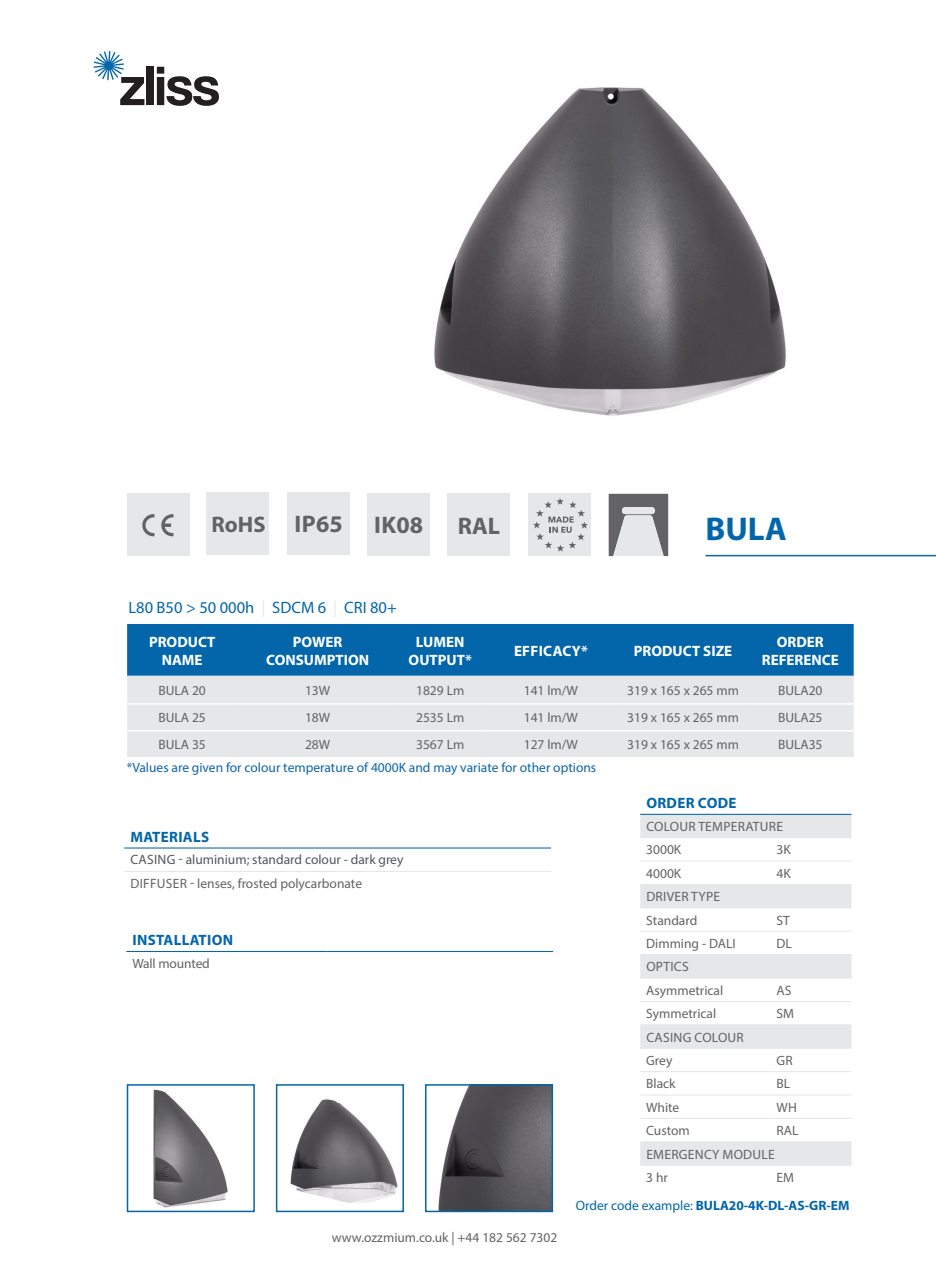
<style>
.page{position:relative;width:936px;height:1263px;background:#fff}
.page>*{position:absolute;margin:0;border:0;box-sizing:border-box;transform-origin:0 0}
.t1{font:700 33px "Myriad Pro";color:#0366aa}
.t2{font:700 24px "Myriad Pro";letter-spacing:.01em;color:#636366}
.t3{font:700 22.5px "Myriad Pro";color:#636366}
.t4{font:16.5px "Myriad Pro";color:#0366aa}
.t5{font:700 15px/18px "Myriad Pro";color:#fff;text-align:center}
.t6{font:700 15px "Myriad Pro";letter-spacing:.02em;color:#0366aa}
.t7{font:700 15px "Myriad Pro";letter-spacing:.02em;color:#fff}
.t8{font:13.5px "Myriad Pro";color:#636366}
.t9{font:13.5px "Myriad Pro";color:#0e66a9}
.t10{font:13.5px "Myriad Pro";letter-spacing:.02em;color:#636366}
.t11{font:13.5px "Myriad Pro";color:#525658}
.t12{font:700 13.5px "Myriad Pro";color:#0366aa}
.s1{color:#e6e7e9}
.s2{font-weight:400}
</style>
<div class="page">
<img style="left:290px;top:1099px;width:108px;height:104px">
<svg style="left:640px;top:815px;width:211px;height:349px"></svg>
<hr style="left:640px;top:814px;width:130px;height:1px;background:#0366aa">
<hr style="left:770px;top:814px;width:81px;height:1px;background:#0366aa">
<hr style="left:640px;top:837px;width:130px;height:1px;background:#e6e7e9">
<hr style="left:770px;top:837px;width:81px;height:1px;background:#e6e7e9">
<hr style="left:640px;top:860px;width:130px;height:2px;background:#e6e7e9">
<hr style="left:770px;top:860px;width:81px;height:2px;background:#e6e7e9">
<hr style="left:640px;top:884px;width:130px;height:1px;background:#e6e7e9">
<hr style="left:640px;top:954px;width:130px;height:1px;background:#e6e7e9">
<hr style="left:770px;top:884px;width:81px;height:1px;background:#e6e7e9">
<hr style="left:770px;top:954px;width:81px;height:1px;background:#e6e7e9">
<hr style="left:640px;top:907px;width:130px;height:1px;background:#e6e7e9">
<hr style="left:770px;top:907px;width:81px;height:1px;background:#e6e7e9">
<hr style="left:640px;top:977px;width:130px;height:1px;background:#e6e7e9">
<hr style="left:770px;top:977px;width:81px;height:1px;background:#e6e7e9">
<hr style="left:640px;top:1001px;width:130px;height:1px;background:#e6e7e9">
<hr style="left:770px;top:1001px;width:81px;height:1px;background:#e6e7e9">
<hr style="left:640px;top:931px;width:130px;height:1px;background:#e6e7e9">
<hr style="left:770px;top:931px;width:81px;height:1px;background:#e6e7e9">
<hr style="left:640px;top:1024px;width:130px;height:1px;background:#e6e7e9">
<hr style="left:770px;top:1024px;width:81px;height:1px;background:#e6e7e9">
<hr style="left:640px;top:1048px;width:130px;height:1px;background:#e6e7e9">
<hr style="left:770px;top:1048px;width:81px;height:1px;background:#e6e7e9">
<hr style="left:640px;top:1071px;width:130px;height:1px;background:#e6e7e9">
<hr style="left:770px;top:1071px;width:81px;height:1px;background:#e6e7e9">
<hr style="left:640px;top:1094px;width:130px;height:1px;background:#e6e7e9">
<hr style="left:640px;top:1118px;width:130px;height:1px;background:#e6e7e9">
<hr style="left:640px;top:1141px;width:130px;height:1px;background:#e6e7e9">
<hr style="left:770px;top:1094px;width:81px;height:1px;background:#e6e7e9">
<hr style="left:770px;top:1118px;width:81px;height:1px;background:#e6e7e9">
<hr style="left:770px;top:1141px;width:81px;height:1px;background:#e6e7e9">
<hr style="left:640px;top:1164px;width:130px;height:2px;background:#e6e7e9">
<hr style="left:770px;top:1164px;width:81px;height:2px;background:#e6e7e9">
<svg style="left:94px;top:51px;width:50px;height:54px"></svg>
<div style="left:146px;top:67px;width:8px;height:38px;background:#231f20"></div>
<svg style="left:157px;top:67px;width:62px;height:39px"></svg>
<div style="left:127px;top:624px;width:726px;height:52px;background:#0366aa"></div>
<div style="left:127px;top:676px;width:726px;height:81px;background:#e6e7e9"></div>
<hr style="left:127px;top:703px;width:110px;height:2px;background:#fff">
<hr style="left:237px;top:703px;width:161px;height:2px;background:#fff">
<hr style="left:398px;top:703px;width:84px;height:2px;background:#fff">
<hr style="left:482px;top:703px;width:137px;height:2px;background:#fff">
<hr style="left:619px;top:703px;width:127px;height:2px;background:#fff">
<hr style="left:746px;top:703px;width:107px;height:2px;background:#fff">
<hr style="left:127px;top:730px;width:110px;height:1px;background:#fff">
<hr style="left:237px;top:730px;width:161px;height:1px;background:#fff">
<hr style="left:398px;top:730px;width:84px;height:1px;background:#fff">
<hr style="left:482px;top:730px;width:137px;height:1px;background:#fff">
<hr style="left:619px;top:730px;width:127px;height:1px;background:#fff">
<hr style="left:746px;top:730px;width:107px;height:1px;background:#fff">
<div style="left:287px;top:493px;width:63px;height:62px;background:#e6e7e9"></div>
<div style="left:127px;top:493px;width:62px;height:62px;background:#e6e7e9"></div>
<div style="left:206px;top:492px;width:62px;height:62px;background:#e6e7e9"></div>
<svg style="left:142px;top:514px;width:12px;height:22px"></svg>
<svg style="left:161px;top:514px;width:12px;height:22px"></svg>
<hr style="left:705px;top:555px;width:230px;height:1px;background:#0e66a9">
<div style="left:528px;top:494px;width:63px;height:62px;background:#e6e7e9"></div>
<svg style="left:533px;top:498px;width:55px;height:54px"></svg>
<div style="left:447px;top:494px;width:63px;height:62px;background:#e6e7e9"></div>
<svg style="left:608px;top:494px;width:60px;height:62px;background:#a5a5a7"></svg>
<svg style="left:124px;top:848px;width:427px;height:1px"></svg>
<hr style="left:124px;top:871px;width:427px;height:1px;background:#e6e7e9">
<hr style="left:124px;top:847px;width:427px;height:1px;background:#0366aa">
<hr style="left:126px;top:951px;width:201px;height:1px;background:#0366aa">
<hr style="left:327px;top:951px;width:226px;height:1px;background:#0366aa">
<img style="left:153px;top:1089px;width:75px;height:119px">
<div style="left:127px;top:1084px;width:128px;height:128px;border:2px solid #0366aa"></div>
<img style="left:438px;top:1087px;width:112px;height:122px">
<div style="left:425px;top:1084px;width:128px;height:128px;border:2px solid #0366aa"></div>
<div style="left:276px;top:1084px;width:128px;height:128px;border:2px solid #0366aa"></div>
<div style="left:367px;top:494px;width:63px;height:62px;background:#e6e7e9"></div>
<img style="left:434px;top:87px;width:352px;height:329px">
<p class="t2" style="left:294px;top:508px;width:50px">IP65</p>
<p class="t2" style="left:457px;top:510px;width:44px">RAL</p>
<p class="t3" style="left:211px;top:509px;width:56px">RoHS</p>
<p class="t1" style="left:705px;top:508px;width:83px">BULA</p>
<p class="t2" style="left:374px;top:509px;width:50px">IK08</p>
<p class="t4" style="left:128px;top:597px;width:270px">L80 B50 &gt; 50 000h <span class="s1">|</span> SDCM 6 <span class="s1">|</span> CRI 80+</p>
<p class="t5" style="left:149px;top:632px;width:68px">PRODUCT</p>
<p class="t5" style="left:162px;top:650px;width:42px">NAME</p>
<p class="t5" style="left:266px;top:632px;width:104px">POWER<br>CONSUMPTION</p>
<p class="t5" style="left:408px;top:632px;width:65px">LUMEN<br>OUTPUT*</p>
<p class="t7" style="left:514px;top:641px;width:75px">EFFICACY*</p>
<p class="t5" style="left:634px;top:641px;width:100px">PRODUCT SIZE</p>
<p class="t5" style="left:761px;top:632px;width:79px">ORDER<br>REFERENCE</p>
<p class="t8" style="left:158px;top:682px;width:49px">BULA 20</p>
<p class="t8" style="left:305px;top:682px;width:27px">13W</p>
<p class="t8" style="left:416px;top:682px;width:50px">1829 Lm</p>
<p class="t8" style="left:523px;top:682px;width:56px">141 lm/W</p>
<p class="t8" style="left:627px;top:682px;width:113px">319 x 165 x 265 mm</p>
<p class="t8" style="left:778px;top:682px;width:46px">BULA20</p>
<p class="t8" style="left:158px;top:709px;width:49px">BULA 25</p>
<p class="t8" style="left:305px;top:709px;width:27px">18W</p>
<p class="t8" style="left:416px;top:709px;width:50px">2535 Lm</p>
<p class="t8" style="left:523px;top:709px;width:56px">141 lm/W</p>
<p class="t8" style="left:627px;top:709px;width:113px">319 x 165 x 265 mm</p>
<p class="t8" style="left:778px;top:709px;width:46px">BULA25</p>
<p class="t8" style="left:158px;top:736px;width:49px">BULA 35</p>
<p class="t8" style="left:305px;top:736px;width:27px">28W</p>
<p class="t8" style="left:416px;top:736px;width:50px">3567 Lm</p>
<p class="t8" style="left:523px;top:736px;width:56px">127 lm/W</p>
<p class="t8" style="left:627px;top:736px;width:113px">319 x 165 x 265 mm</p>
<p class="t8" style="left:778px;top:736px;width:46px">BULA35</p>
<p class="t9" style="left:127px;top:760px;width:471px">*Values are given for colour temperature of 4000K and may variate for other options</p>
<p class="t6" style="left:130px;top:827px;width:80px">MATERIALS</p>
<p class="t11" style="left:130px;top:851px;width:274px">CASING - aluminium; standard colour - dark grey</p>
<p class="t8" style="left:130px;top:875px;width:233px">DIFFUSER - lenses, frosted polycarbonate</p>
<p class="t6" style="left:132px;top:930px;width:102px">INSTALLATION</p>
<p class="t8" style="left:132px;top:955px;width:79px">Wall mounted</p>
<p class="t6" style="left:646px;top:793px;width:92px">ORDER CODE</p>
<p class="t10" style="left:646px;top:818px;width:138px">COLOUR TEMPERATURE</p>
<p class="t8" style="left:646px;top:842px;width:37px">3000K</p>
<p class="t8" style="left:776px;top:842px;width:16px">3K</p>
<p class="t8" style="left:646px;top:865px;width:37px">4000K</p>
<p class="t8" style="left:776px;top:865px;width:16px">4K</p>
<p class="t10" style="left:646px;top:888px;width:75px">DRIVER TYPE</p>
<p class="t8" style="left:646px;top:912px;width:53px">Standard</p>
<p class="t8" style="left:776px;top:912px;width:15px">ST</p>
<p class="t8" style="left:646px;top:935px;width:91px">Dimming - DALI</p>
<p class="t8" style="left:776px;top:935px;width:17px">DL</p>
<p class="t8" style="left:646px;top:958px;width:44px">OPTICS</p>
<p class="t8" style="left:646px;top:982px;width:79px">Asymmetrical</p>
<p class="t8" style="left:776px;top:982px;width:16px">AS</p>
<p class="t8" style="left:646px;top:1005px;width:72px">Symmetrical</p>
<p class="t8" style="left:776px;top:1005px;width:19px">SM</p>
<p class="t10" style="left:646px;top:1029px;width:99px">CASING COLOUR</p>
<p class="t8" style="left:646px;top:1052px;width:28px">Grey</p>
<p class="t8" style="left:776px;top:1052px;width:17px">GR</p>
<p class="t8" style="left:646px;top:1075px;width:31px">Black</p>
<p class="t8" style="left:776px;top:1075px;width:15px">BL</p>
<p class="t8" style="left:646px;top:1099px;width:35px">White</p>
<p class="t8" style="left:776px;top:1099px;width:22px">WH</p>
<p class="t8" style="left:646px;top:1122px;width:45px">Custom</p>
<p class="t8" style="left:776px;top:1122px;width:23px">RAL</p>
<p class="t10" style="left:646px;top:1146px;width:130px">EMERGENCY MODULE</p>
<p class="t8" style="left:646px;top:1169px;width:23px">3 hr</p>
<p class="t8" style="left:776px;top:1169px;width:19px">EM</p>
<p class="t8" style="left:332px;top:1229px;width:227px">www.ozzmium.co.uk | +44 182 562 7302</p>
<p class="t12" style="left:576px;top:1197px;width:275px"><span class="s2">Order code example:</span> BULA20-4K-DL-AS-GR-EM</p>
</div>
